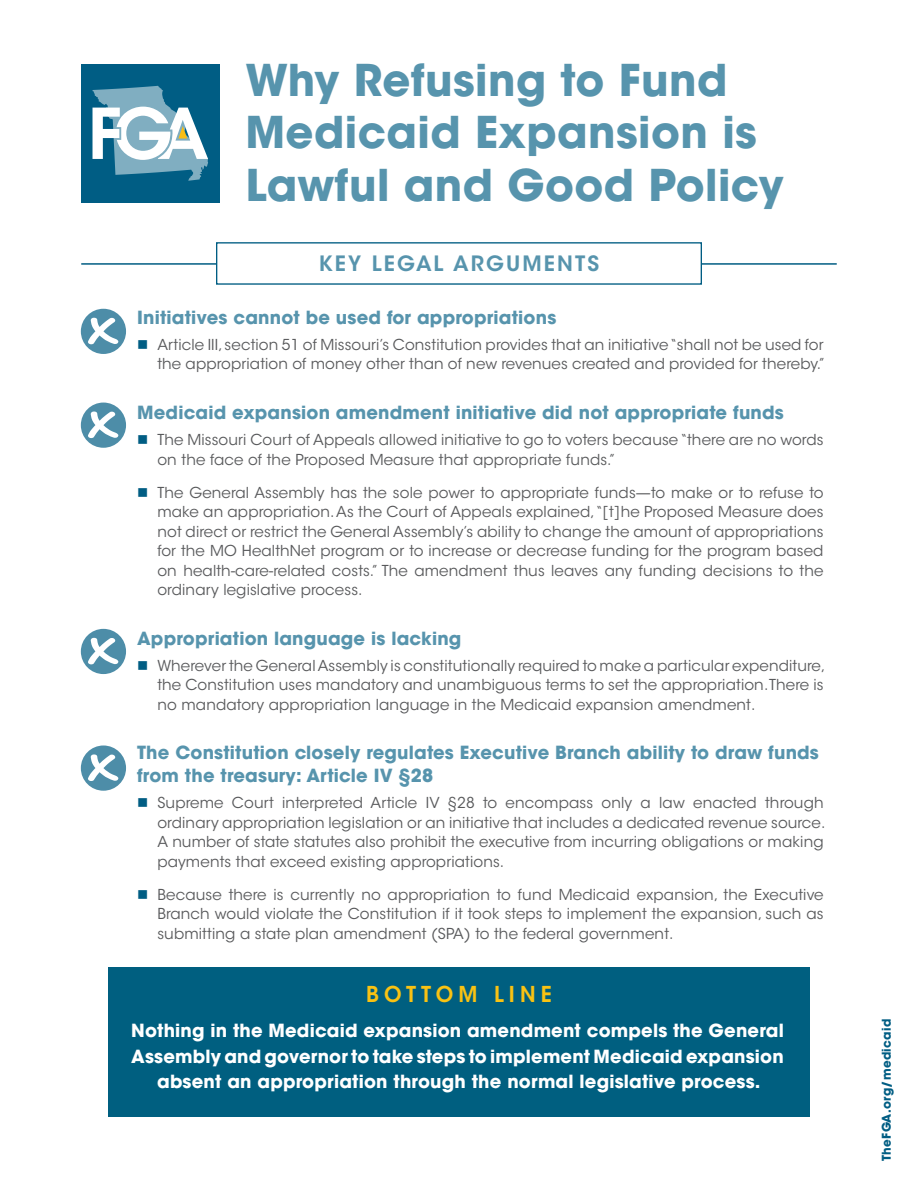
<style>
.page{position:relative;width:918px;height:1188px;background:#fff}
.page>*{position:absolute;margin:0;border:0;box-sizing:border-box;transform-origin:0 0}
.Page_Head{font:700 43.5px/52.2px "ITC Avant Garde Std";letter-spacing:.01em;color:#5794ad}
.front_page_headlines{font:600 21.75px "ITC Avant Garde Std";letter-spacing:.25em;color:#f9c213;scale:.95 1}
.subhead{font:600 21px "ITC Avant Garde Std";letter-spacing:.1em;color:#5794ad}
.Subhead{font:700 18px/22.5px "ITC Avant Garde Std";letter-spacing:.01em;color:#5794ad}
.Body_Text{font:700 18px/25.5px "ITC Avant Garde Std";letter-spacing:.01em;color:#fff;text-align:center}
.t1{font:15px/19.5px "ITC Avant Garde Std";letter-spacing:.01em;color:#58595b;text-align:justify}
.t2{font:700 12px "ITC Avant Garde Std";letter-spacing:.025em;color:#005d83}
</style>
<div class="page">
<div style="left:81px;top:64px;width:139px;height:139px;background:#005d84"></div>
<svg style="left:93px;top:86px;width:115px;height:95px"></svg>
<hr style="left:81px;top:263px;width:756px;height:2px;background:#005d83">
<div style="left:217px;top:243px;width:484px;height:41px;background:#fff"></div>
<div style="left:216px;top:242px;width:486px;height:43px;border:1px solid #005d83"></div>
<div style="left:108px;top:968px;width:702px;height:149px;background:#005f80"></div>
<svg style="left:81px;top:309px;width:45px;height:45px"></svg>
<svg style="left:81px;top:403px;width:45px;height:45px"></svg>
<svg style="left:81px;top:629px;width:45px;height:45px"></svg>
<svg style="left:81px;top:746px;width:45px;height:45px"></svg>
<p class="Page_Head" style="left:245px;top:54px;width:540px">Why Refusing to Fund<br>Medicaid Expansion is<br>Lawful and Good Policy</p>
<p class="subhead" style="left:319px;top:250px;width:282px">KEY LEGAL ARGUMENTS</p>
<p class="Subhead" style="left:137px;top:306px;width:421px">Initiatives cannot be used for appropriations</p>
<p class="t1" style="left:157px;top:335px;width:670px">Article III, section 51 of Missouri’s Constitution provides that an initiative “shall not be used for the appropriation of money other than of new revenues created and provided for thereby.”</p>
<p class="Subhead" style="left:137px;top:401px;width:648px">Medicaid expansion amendment initiative did not appropriate funds</p>
<p class="t1" style="left:157px;top:430px;width:668px">The Missouri Court of Appeals allowed initiative to go to voters because “there are no words on the face of the Proposed Measure that appropriate funds.”</p>
<p class="t1" style="left:157px;top:483px;width:668px">The General Assembly has the sole power to appropriate funds—to make or to refuse to make an appropriation. As the Court of Appeals explained,“[t]he Proposed Measure does not direct or restrict the General Assembly’s ability to change the amount of appropriations for the MO HealthNet program or to increase or decrease funding for the program based on health-care-related costs.” The amendment thus leaves any funding decisions to the ordinary legislative process.</p>
<p class="Subhead" style="left:137px;top:627px;width:326px">Appropriation language is lacking</p>
<p class="t1" style="left:157px;top:656px;width:670px">Wherever the General Assembly is constitutionally required to make a particular expenditure, the Constitution uses mandatory and unambiguous terms to set the appropriation. There is no mandatory appropriation language in the Medicaid expansion amendment.</p>
<p class="Subhead" style="left:137px;top:741px;width:683px">The Constitution closely regulates Executive Branch ability to draw funds from the treasury: Article IV §28</p>
<p class="t1" style="left:157px;top:793px;width:669px">Supreme Court interpreted Article IV §28 to encompass only a law enacted through ordinary appropriation legislation or an initiative that includes a dedicated revenue source.<br>A number of state statutes also prohibit the executive from incurring obligations or making payments that exceed existing appropriations.</p>
<p class="t1" style="left:157px;top:885px;width:668px">Because there is currently no appropriation to fund Medicaid expansion, the Executive Branch would violate the Constitution if it took steps to implement the expansion, such as submitting a state plan amendment (SPA) to the federal government.</p>
<p class="front_page_headlines" style="left:366px;top:980px;width:197px">BOTTOM LINE</p>
<p class="Body_Text" style="left:131px;top:1018px;width:654px">Nothing in the Medicaid expansion amendment compels the General<br>Assembly and governor to take steps to implement Medicaid expansion absent an appropriation through the normal legislative process.</p>
<p class="t2" style="left:879px;top:1161px;width:144px;rotate:-90deg">TheFGA.org/medicaid</p>
</div>
